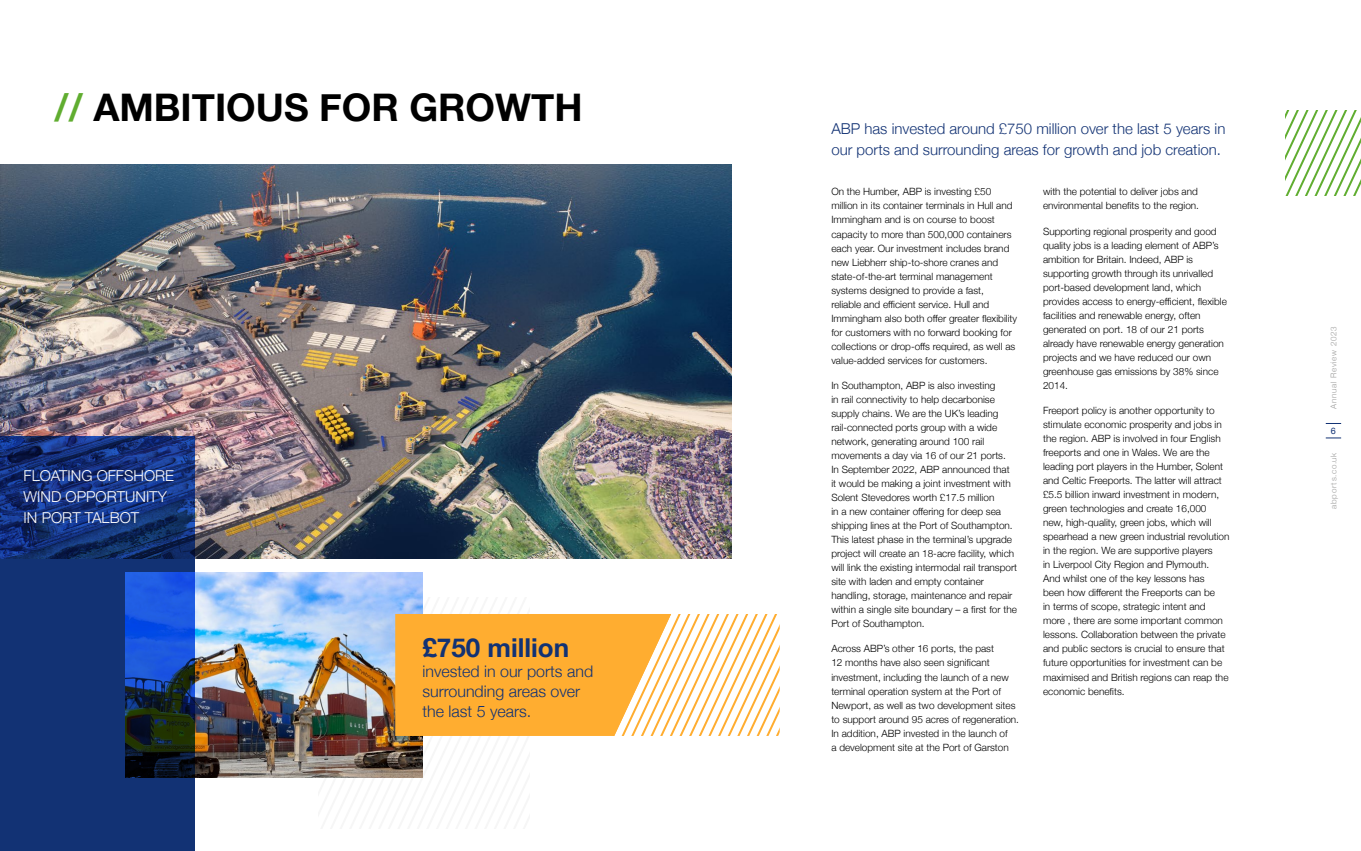
<style>
.page{position:relative;width:1361px;height:851px;background:#fff}
.page>*{position:absolute;margin:0;border:0;box-sizing:border-box;transform-origin:0 0}
.t1{font:700 38px "Helvetica Neue";color:#000}
.t2{font:700 26px "Helvetica Neue";color:#123274}
.t3{font:300 16px/20px "Helvetica Neue";color:#123274}
.t4{font:300 15px/21px "Helvetica Neue";color:#123274}
.t5{font:300 15px/21px "Helvetica Neue";color:#fff}
.t6{font:300 10px/14px "Helvetica Neue";color:#000}
.t7{font:9px "Helvetica Neue";color:#123274}
.t8{font:300 8px "Helvetica Neue";letter-spacing:.09em;color:#9d9d9c}
.s1{color:#60ad30}
</style>
<div class="page">
<svg style="left:1325px;top:423px;width:16px;height:1px"></svg>
<svg style="left:1325px;top:437px;width:16px;height:1px"></svg>
<img style="left:195px;top:572px;width:227px;height:205px">
<img style="left:0;top:164px;width:731px;height:394px">
<svg style="left:1285px;top:111px;width:76px;height:85px"></svg>
<svg style="left:0;top:436px;width:195px;height:414px;background:#133377"></svg>
<svg style="left:318px;top:597px;width:462px;height:181px"></svg>
<h1 class="t1" style="left:55px;top:78px;width:529px"><span class="s1">//</span> AMBITIOUS FOR GROWTH</h1>
<h3 class="t5" style="left:24px;top:464px;width:152px">FLOATING OFFSHORE<br>WIND OPPORTUNITY<br>IN PORT TALBOT</h3>
<h2 class="t2" style="left:422px;top:627px;width:148px">£750 million</h2>
<h3 class="t3" style="left:422px;top:660px;width:172px">invested in our ports and surrounding areas over the last 5 years.</h3>
<h3 class="t4" style="left:831px;top:117px;width:396px">ABP has invested around £750 million over the last 5 years in our ports and surrounding areas for growth and job creation.</h3>
<p class="t6" style="left:831px;top:184px;width:187px">On the Humber, ABP is investing £50 million in its container terminals in Hull and Immingham and is on course to boost capacity to more than 500,000 containers each year. Our investment includes brand new Liebherr ship-to-shore cranes and state-of-the-art terminal management systems designed to provide a fast,<br>reliable and efficient service. Hull and Immingham also both offer greater flexibility for customers with no forward booking for collections or drop-offs required, as well as value-added services for customers.</p>
<p class="t6" style="left:831px;top:377px;width:187px">In Southampton, ABP is also investing<br>in rail connectivity to help decarbonise supply chains. We are the UK’s leading rail-connected ports group with a wide network, generating around 100 rail movements a day via 16 of our 21 ports.<br>In September 2022, ABP announced that<br>it would be making a joint investment with Solent Stevedores worth £17.5 million<br>in a new container offering for deep sea shipping lines at the Port of Southampton.<br>This latest phase in the terminal’s upgrade project will create an 18-acre facility, which will link the existing intermodal rail transport site with laden and empty container handling, storage, maintenance and repair within a single site boundary – a first for the Port of Southampton.</p>
<p class="t6" style="left:831px;top:641px;width:189px">Across ABP’s other 16 ports, the past<br>12 months have also seen significant investment, including the launch of a new terminal operation system at the Port of Newport, as well as two development sites to support around 95 acres of regeneration.<br>In addition, ABP invested in the launch of<br>a development site at the Port of Garston</p>
<p class="t6" style="left:1043px;top:184px;width:157px">with the potential to deliver jobs and environmental benefits to the region.</p>
<p class="t6" style="left:1043px;top:223px;width:185px">Supporting regional prosperity and good quality jobs is a leading element of ABP’s ambition for Britain. Indeed, ABP is supporting growth through its unrivalled port-based development land, which provides access to energy-efficient, flexible facilities and renewable energy, often generated on port. 18 of our 21 ports already have renewable energy generation projects and we have reduced our own greenhouse gas emissions by 38% since 2014.</p>
<p class="t6" style="left:1043px;top:403px;width:188px">Freeport policy is another opportunity to stimulate economic prosperity and jobs in the region. ABP is involved in four English freeports and one in Wales. We are the leading port players in the Humber, Solent and Celtic Freeports. The latter will attract £5.5 billion inward investment in modern, green technologies and create 16,000<br>new, high-quality, green jobs, which will spearhead a new green industrial revolution in the region. We are supportive players<br>in Liverpool City Region and Plymouth.<br>And whilst one of the key lessons has<br>been how different the Freeports can be<br>in terms of scope, strategic intent and more , there are some important common lessons. Collaboration between the private and public sectors is crucial to ensure that future opportunities for investment can be maximised and British regions can reap the economic benefits.</p>
<p class="t8" style="left:1327px;top:408px;width:83px;rotate:-90deg">Annual Review 2023</p>
<p class="t7" style="left:1331px;top:424px;width:7px">6</p>
<p class="t8" style="left:1327px;top:508px;width:58px;rotate:-90deg">abports.co.uk</p>
</div>
